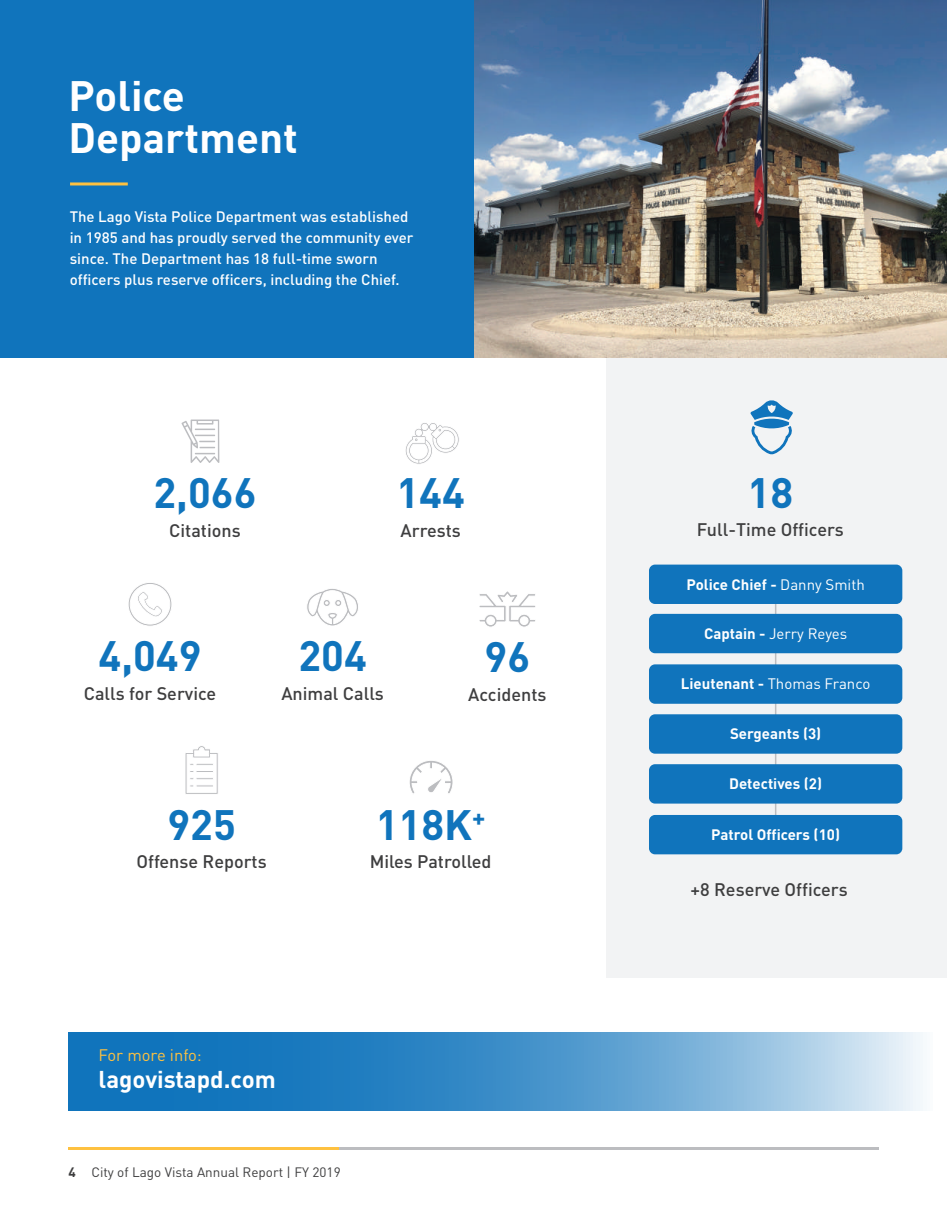
<style>
.page{position:relative;width:947px;height:1215px;background:#fff}
.page>*{position:absolute;margin:0;border:0;box-sizing:border-box;transform-origin:0 0}
.t1{font:700 42px "DIN";color:#1074bc}
.t2{font:700 42px/42px "DIN";color:#fff}
.t3{font:700 24px "DIN";color:#fff}
.t4{font:500 18px "DIN";color:#3e3e3f}
.t5{font:16.5px "DIN";color:#fec140}
.t6{font:500 15px/21px "DIN";color:#fff}
.t7{font:700 15px "DIN";color:#fff}
.t8{font:15px "DIN";color:#fff}
.t9{font:13.5px "DIN";color:#3e3e3f}
.s1{font-weight:700}
.s2{font-weight:400}
</style>
<div class="page">
<div style="left:606px;top:357px;width:340px;height:621px;background:#f2f3f4"></div>
<img style="left:473px;top:0;width:473px;height:357px">
<div style="left:0;top:0;width:473px;height:358px;background:#1074bc"></div>
<hr style="left:68px;top:1147px;width:810px;height:2px;background:#bcbdc0">
<hr style="left:68px;top:1147px;width:270px;height:2px;background:#fec140">
<hr style="left:70px;top:182px;width:58px;height:3px;background:#fec140">
<svg style="left:69px;top:1032px;width:854px;height:78px;background:#529ace"></svg>
<hr style="left:774px;top:589px;width:2px;height:246px;background:#bcbdc0">
<div style="left:649px;top:564px;width:253px;height:40px;background:#1074bc;border-radius:6px"></div>
<div style="left:649px;top:614px;width:253px;height:39px;background:#1074bc;border-radius:6px"></div>
<div style="left:649px;top:664px;width:253px;height:40px;background:#1074bc;border-radius:6px"></div>
<div style="left:649px;top:815px;width:253px;height:39px;background:#1074bc;border-radius:6px"></div>
<div style="left:649px;top:714px;width:253px;height:40px;background:#1074bc;border-radius:6px"></div>
<div style="left:649px;top:764px;width:253px;height:39px;background:#1074bc;border-radius:6px"></div>
<svg style="left:750px;top:400px;width:42px;height:54px"></svg>
<svg style="left:128px;top:583px;width:44px;height:43px"></svg>
<svg style="left:307px;top:589px;width:51px;height:37px"></svg>
<svg style="left:479px;top:591px;width:57px;height:36px"></svg>
<svg style="left:185px;top:746px;width:33px;height:48px"></svg>
<svg style="left:409px;top:761px;width:44px;height:33px"></svg>
<svg style="left:181px;top:419px;width:38px;height:44px"></svg>
<svg style="left:405px;top:423px;width:54px;height:41px"></svg>
<h1 class="t2" style="left:69px;top:73px;width:231px">Police<br>Department</h1>
<p class="t6" style="left:70px;top:206px;width:345px">The Lago Vista Police Department was established in 1985 and has proudly served the community ever since. The Department has 18 full-time sworn officers plus reserve officers, including the Chief.</p>
<h1 class="t1" style="left:153px;top:466px;width:104px">2,066</h1>
<p class="t4" style="left:169px;top:519px;width:73px">Citations</p>
<h1 class="t1" style="left:396px;top:466px;width:70px">144</h1>
<p class="t4" style="left:400px;top:519px;width:62px">Arrests</p>
<h1 class="t1" style="left:98px;top:629px;width:104px">4,049</h1>
<p class="t4" style="left:84px;top:682px;width:134px">Calls for Service</p>
<h1 class="t1" style="left:298px;top:629px;width:70px">204</h1>
<p class="t4" style="left:281px;top:682px;width:104px">Animal Calls</p>
<h1 class="t1" style="left:484px;top:629px;width:47px">96</h1>
<p class="t4" style="left:468px;top:683px;width:80px">Accidents</p>
<h1 class="t1" style="left:167px;top:797px;width:70px">925</h1>
<p class="t4" style="left:136px;top:850px;width:132px">Offense Reports</p>
<h1 class="t1" style="left:375px;top:797px;width:111px">118K<sup>+</sup></h1>
<p class="t4" style="left:369px;top:850px;width:123px">Miles Patrolled</p>
<p class="t5" style="left:99px;top:1045px;width:105px">For more info:</p>
<h2 class="t3" style="left:99px;top:1064px;width:179px">lagovistapd.com</h2>
<p class="t9" style="left:68px;top:1164px;width:274px"><span class="s1">4</span> City of Lago Vista Annual Report | FY 2019</p>
<h1 class="t1" style="left:747px;top:465px;width:47px">18</h1>
<p class="t4" style="left:696px;top:518px;width:148px">Full-Time Officers</p>
<p class="t7" style="left:686px;top:574px;width:180px">Police Chief - <span class="s2">Danny Smith</span></p>
<p class="t8" style="left:704px;top:624px;width:145px"><span class="s1">Captain -</span> Jerry Reyes</p>
<p class="t8" style="left:680px;top:674px;width:191px"><span class="s1">Lieutenant -</span> Thomas Franco</p>
<p class="t7" style="left:730px;top:724px;width:93px">Sergeants (3)</p>
<p class="t7" style="left:729px;top:774px;width:94px">Detectives (2)</p>
<p class="t7" style="left:711px;top:825px;width:130px">Patrol Officers (10)</p>
<p class="t4" style="left:690px;top:878px;width:158px">+8 Reserve Officers</p>
</div>
